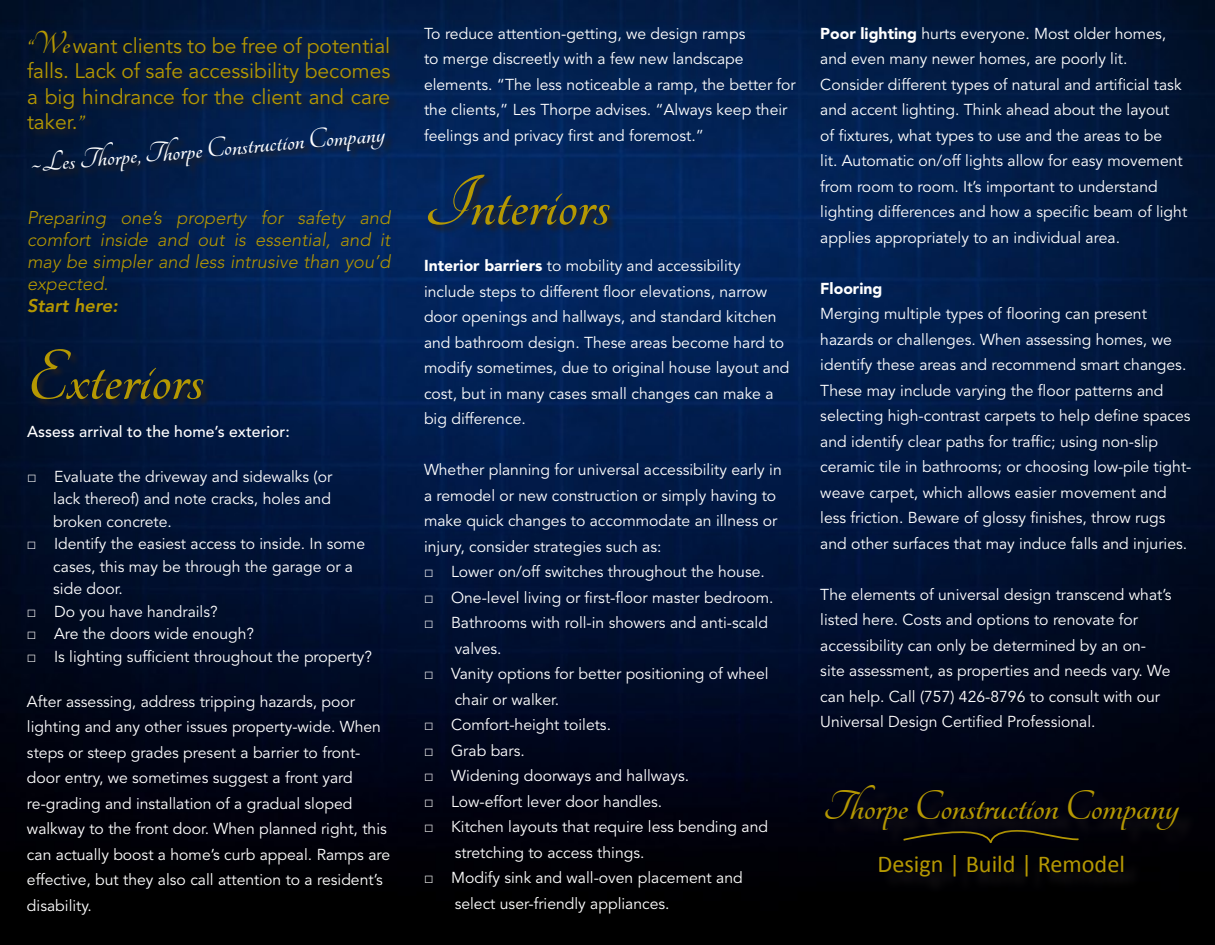
<style>
.page{position:relative;width:1215px;height:945px;background:#fff}
.page>*{position:absolute;margin:0;border:0;box-sizing:border-box;transform-origin:0 0}
.t1{font:700 77.7px "Tangerine";color:#b59802}
.t2{font:700 45px "Tangerine";letter-spacing:-.005em;color:#b59802}
.t3{font:700 30px "Tangerine";color:#fff}
.t4{font:24.3px "Calibri";color:#b59802}
.t5{font:21px/25.5px "Avenir LT Std";color:#b59802;text-align:justify}
.t6{font:italic 300 18.3px/21.9px "Avenir LT Std";color:#b59802;text-align:justify}
.t7{font:italic 800 18.3px "Avenir LT Std";color:#b59802}
.t8{font:15.75px/25.5px "Avenir LT Std";color:#fff}
.t9{font:500 15.75px "Avenir LT Std";color:#fff}
.t10{font:900 15.75px "Avenir LT Std";color:#fff}
.s1{font-family:"Tangerine";font-weight:700;font-size:33px}
.s2{font-family:"Tangerine";font-weight:700;font-size:34.5px}
.s3{font-family:"Arial";font-weight:700}
.s4{font-weight:900}
</style>
<div class="page">
<img style="left:0;top:0;width:1214px;height:945px">
<svg style="left:27px;top:30px;width:411px;height:132px;background:#041b41"></svg>
<svg style="left:31px;top:127px;width:424px;height:103px;background:#021f4e"></svg>
<svg style="left:31px;top:349px;width:322px;height:97px;background:#02183f"></svg>
<svg style="left:428px;top:174px;width:332px;height:97px;background:#03245a"></svg>
<div style="left:827px;top:787px;width:388px;height:123px;background:#010107"></div>
<h3 class="t5" style="left:27px;top:33px;width:365px"><span class="s1">“</span><span class="s2">We</span>want clients to be free of potential falls. Lack of safe accessibility becomes a big hindrance for the client and care taker.<span class="s1">”</span></h3>
<h3 class="t3" style="left:29px;top:149px;width:358px;rotate:-5deg">~Les Thorpe, Thorpe Construction Company</h3>
<p class="t6" style="left:27px;top:207px;width:365px">Preparing one’s property for safety and comfort inside and out is essential, and it may be simpler and less intrusive than you’d expected.</p>
<p class="t7" style="left:27px;top:295px;width:92px">Start here:</p>
<h1 class="t1" style="left:27px;top:340px;width:178px">Exteriors</h1>
<p class="t9" style="left:27px;top:422px;width:264px">Assess arrival to the home’s exterior:</p>
<p class="t8" style="left:53px;top:466px;width:281px;line-height:22.5px;text-align:justify;text-indent:-26px"><span class="s3">□</span> Evaluate the driveway and sidewalks (or lack thereof) and note cracks, holes and broken concrete.</p>
<p class="t8" style="left:53px;top:533px;width:313px;line-height:22.5px;text-indent:-26px"><span class="s3">□</span> Identify the easiest access to inside. In some cases, this may be through the garage or a side door.</p>
<p class="t8" style="left:27px;top:599px;width:192px"><span class="s3">□</span> Do you have handrails?</p>
<p class="t8" style="left:27px;top:622px;width:229px"><span class="s3">□</span> Are the doors wide enough?</p>
<p class="t8" style="left:27px;top:644px;width:346px"><span class="s3">□</span> Is lighting sufficient throughout the property?</p>
<p class="t8" style="left:27px;top:689px;width:365px">After assessing, address tripping hazards, poor lighting and any other issues property-wide. When steps or steep grades present a barrier to front&shy;door entry, we sometimes suggest a front yard re-grading and installation of a gradual sloped walkway to the front door. When planned right, this can actually boost a home’s curb appeal. Ramps are effective, but they also call attention to a resident’s disability.</p>
<p class="t8" style="left:424px;top:21px;width:373px">To reduce attention-getting, we design ramps<br>to merge discreetly with a few new landscape elements. “The less noticeable a ramp, the better for the clients,” Les Thorpe advises. “Always keep their feelings and privacy first and foremost.”</p>
<h1 class="t1" style="left:424px;top:165px;width:187px">Interiors</h1>
<p class="t8" style="left:424px;top:254px;width:367px"><span class="s4">Interior barriers</span> to mobility and accessibility include steps to different floor elevations, narrow door openings and hallways, and standard kitchen and bathroom design. These areas become hard to modify sometimes, due to original house layout and cost, but in many cases small changes can make a big difference.</p>
<p class="t8" style="left:424px;top:458px;width:359px">Whether planning for universal accessibility early in a remodel or new construction or simply having to make quick changes to accommodate an illness or injury, consider strategies such as:</p>
<p class="t8" style="left:424px;top:560px;width:342px"><span class="s3">□</span> Lower on/off switches throughout the house.</p>
<p class="t8" style="left:424px;top:585px;width:351px"><span class="s3">□</span> One-level living or first-floor master bedroom.</p>
<p class="t8" style="left:455px;top:611px;width:315px;text-indent:-31px"><span class="s3">□</span> Bathrooms with roll-in showers and anti-scald valves.</p>
<p class="t8" style="left:455px;top:662px;width:315px;text-indent:-31px"><span class="s3">□</span> Vanity options for better positioning of wheel chair or walker.</p>
<p class="t8" style="left:424px;top:713px;width:189px"><span class="s3">□</span> Comfort-height toilets.</p>
<p class="t8" style="left:424px;top:738px;width:102px"><span class="s3">□</span> Grab bars.</p>
<p class="t8" style="left:424px;top:764px;width:267px"><span class="s3">□</span> Widening doorways and hallways.</p>
<p class="t8" style="left:424px;top:789px;width:240px"><span class="s3">□</span> Low-effort lever door handles.</p>
<p class="t8" style="left:455px;top:815px;width:315px;text-indent:-31px"><span class="s3">□</span> Kitchen layouts that require less bending and stretching to access things.</p>
<p class="t8" style="left:455px;top:866px;width:290px;text-indent:-31px"><span class="s3">□</span> Modify sink and wall-oven placement and select user-friendly appliances.</p>
<p class="t8" style="left:820px;top:21px;width:368px"><span class="s4">Poor lighting</span> hurts everyone. Most older homes, and even many newer homes, are poorly lit.<br>Consider different types of natural and artificial task and accent lighting. Think ahead about the layout of fixtures, what types to use and the areas to be<br>lit. Automatic on/off lights allow for easy movement from room to room. It’s important to understand lighting differences and how a specific beam of light applies appropriately to an individual area.</p>
<p class="t10" style="left:820px;top:279px;width:64px">Flooring</p>
<p class="t8" style="left:820px;top:302px;width:373px">Merging multiple types of flooring can present hazards or challenges. When assessing homes, we identify these areas and recommend smart changes.<br>These may include varying the floor patterns and selecting high-contrast carpets to help define spaces and identify clear paths for traffic; using non-slip ceramic tile in bathrooms; or choosing low-pile tight&shy;weave carpet, which allows easier movement and less friction. Beware of glossy finishes, throw rugs and other surfaces that may induce falls and injuries.</p>
<p class="t8" style="left:820px;top:582px;width:353px">The elements of universal design transcend what’s listed here. Costs and options to renovate for accessibility can only be determined by an on&shy;site assessment, as properties and needs vary. We can help. Call (757) 426-8796 to consult with our Universal Design Certified Professional.</p>
<h2 class="t2" style="left:823px;top:785px;width:357px">Thorpe Construction Company</h2>
<h3 class="t4" style="left:877px;top:849px;width:249px">Design | Build | Remodel</h3>
</div>
